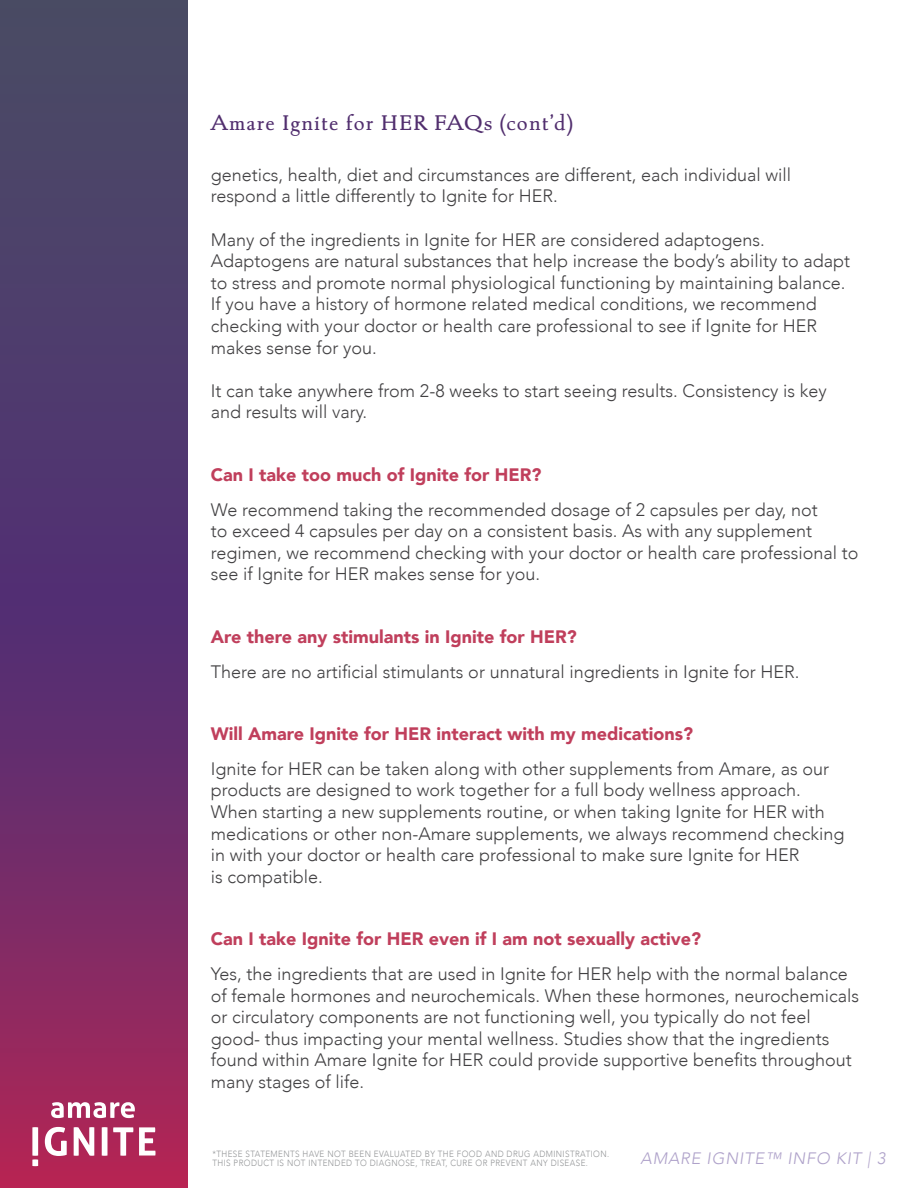
<style>
.page{position:relative;width:918px;height:1188px;background:#fff}
.page>*{position:absolute;margin:0;border:0;box-sizing:border-box;transform-origin:0 0}
.t1{font:500 22.5px "Albertan Pro";letter-spacing:.05em;color:#512e6e}
.t2{font:300 18px/21.6px "Avenir";color:#414042}
.t3{font:900 18px "Avenir";color:#c03f5c}
.t4{font:italic 300 16.5px "Avenir";letter-spacing:.05em;color:#afa2ca}
.t5{font:300 9px/9px "Avenir";letter-spacing:.05em;color:#929496;scale:.9 1}
</style>
<div class="page">
<svg style="left:0;top:0;width:188px;height:1188px;background:#633469"></svg>
<svg style="left:45px;top:1127px;width:22px;height:29px"></svg>
<svg style="left:74px;top:1127px;width:20px;height:29px"></svg>
<svg style="left:102px;top:1127px;width:5px;height:29px"></svg>
<svg style="left:113px;top:1127px;width:20px;height:29px"></svg>
<svg style="left:139px;top:1127px;width:17px;height:29px"></svg>
<svg style="left:32px;top:1127px;width:6px;height:39px"></svg>
<svg style="left:51px;top:1102px;width:84px;height:16px"></svg>
<p class="t1" style="left:211px;top:109px;width:364px">Amare Ignite for HER FAQs (cont’d)</p>
<p class="t2" style="left:211px;top:164px;width:582px">genetics, health, diet and circumstances are different, each individual will respond a little differently to Ignite for HER.</p>
<p class="t2" style="left:211px;top:229px;width:641px">Many of the ingredients in Ignite for HER are considered adaptogens.<br>Adaptogens are natural substances that help increase the body’s ability to adapt to stress and promote normal physiological functioning by maintaining balance.<br>If you have a history of hormone related medical conditions, we recommend checking with your doctor or health care professional to see if Ignite for HER makes sense for you.</p>
<p class="t2" style="left:211px;top:380px;width:618px">It can take anywhere from 2-8 weeks to start seeing results. Consistency is key and results will vary.</p>
<p class="t3" style="left:211px;top:459px;width:332px">Can I take too much of Ignite for HER?</p>
<p class="t2" style="left:211px;top:499px;width:649px">We recommend taking the recommended dosage of 2 capsules per day, not<br>to exceed 4 capsules per day on a consistent basis. As with any supplement regimen, we recommend checking with your doctor or health care professional to see if Ignite for HER makes sense for you.</p>
<p class="t3" style="left:211px;top:621px;width:367px">Are there any stimulants in Ignite for HER?</p>
<p class="t2" style="left:211px;top:661px;width:590px">There are no artificial stimulants or unnatural ingredients in Ignite for HER.</p>
<p class="t3" style="left:211px;top:718px;width:484px">Will Amare Ignite for HER interact with my medications?</p>
<p class="t2" style="left:211px;top:758px;width:635px">Ignite for HER can be taken along with other supplements from Amare, as our products are designed to work together for a full body wellness approach.<br>When starting a new supplements routine, or when taking Ignite for HER with medications or other non-Amare supplements, we always recommend checking in with your doctor or health care professional to make sure Ignite for HER<br>is compatible.</p>
<p class="t3" style="left:211px;top:923px;width:492px">Can I take Ignite for HER even if I am not sexually active?</p>
<p class="t2" style="left:211px;top:963px;width:650px">Yes, the ingredients that are used in Ignite for HER help with the normal balance of female hormones and neurochemicals. When these hormones, neurochemicals or circulatory components are not functioning well, you typically do not feel good- thus impacting your mental wellness. Studies show that the ingredients found within Amare Ignite for HER could provide supportive benefits throughout many stages of life.</p>
<p class="t5" style="left:212px;top:1150px;width:442px">*THESE STATEMENTS HAVE NOT BEEN EVALUATED BY THE FOOD AND DRUG ADMINISTRATION.<br>THIS PRODUCT IS NOT INTENDED TO DIAGNOSE, TREAT, CURE OR PREVENT ANY DISEASE.</p>
<p class="t4" style="left:641px;top:1149px;width:246px">AMARE IGNITE™ INFO KIT | 3</p>
</div>
